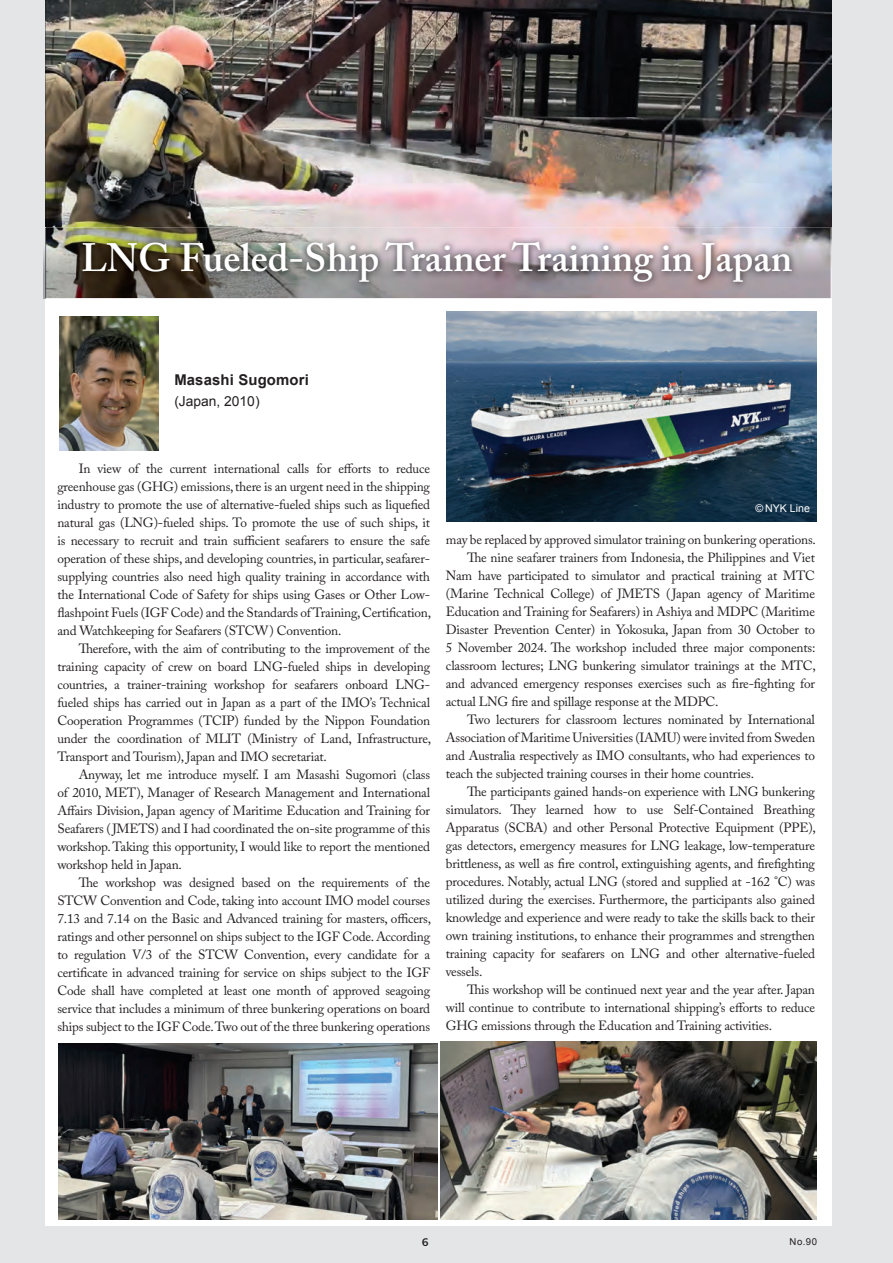
<style>
.page{position:relative;width:893px;height:1263px;background:#e4e5e7}
.page>*{position:absolute;margin:0;border:0;box-sizing:border-box;transform-origin:0 0}
.t1{font:600 39.3px "Adobe Caslon Pro";color:#fff}
.t2{font:700 14.85px "Arial";letter-spacing:.01em;color:#231f20}
.t3{font:13.8px "Arial";color:#231f20}
.t4{font:13.35px/18px "Adobe Caslon Pro";letter-spacing:-.015em;color:#231f20;text-align:justify}
.t5{font:500 11.7px "Bilo";color:#231f20}
.t6{font:10.65px "Arial";color:#fff}
.t7{font:9.6px "Arial";color:#231f20}
</style>
<div class="page">
<div style="left:45px;top:226px;width:787px;height:1000px;background:#fff"></div>
<img style="left:45px;top:0;width:786px;height:228px">
<img style="left:441px;top:1042px;width:375px;height:177px">
<img style="left:447px;top:312px;width:369px;height:210px">
<img style="left:60px;top:317px;width:99px;height:134px">
<img style="left:58px;top:1043px;width:380px;height:176px">
<svg style="left:44px;top:249px;width:1px;height:49px"></svg>
<img style="left:45px;top:228px;width:786px;height:70px">
<img style="left:77px;top:235px;width:721px;height:54px">
<h1 class="t1" style="left:81px;top:235px;width:713px">LNG Fueled-Ship Trainer Training in Japan</h1>
<p class="t2" style="left:174px;top:370px;width:136px">Masashi Sugomori</p>
<p class="t3" style="left:174px;top:392px;width:87px">(Japan, 2010)</p>
<p class="t4" style="left:57px;top:459px;width:375px;text-indent:21px">In view of the current international calls for efforts to reduce greenhouse gas (GHG) emissions, there is an urgent need in the shipping industry to promote the use of alternative-fueled ships such as liquefied natural gas (LNG)-fueled ships. To promote the use of such ships, it is necessary to recruit and train sufficient seafarers to ensure the safe operation of these ships, and developing countries, in particular, seafarer&shy;supplying countries also need high quality training in accordance with the International Code of Safety for ships using Gases or Other Low&shy;flashpoint Fuels (IGF Code) and the Standards of Training, Certification, and Watchkeeping for Seafarers (STCW) Convention.</p>
<p class="t4" style="left:57px;top:639px;width:375px;text-indent:21px">Therefore, with the aim of contributing to the improvement of the training capacity of crew on board LNG-fueled ships in developing countries, a trainer-training workshop for seafarers onboard LNG&shy;fueled ships has carried out in Japan as a part of the IMO’s Technical Cooperation Programmes (TCIP) funded by the Nippon Foundation under the coordination of MLIT (Ministry of Land, Infrastructure, Transport and Tourism), Japan and IMO secretariat.</p>
<p class="t4" style="left:57px;top:765px;width:374px;text-indent:21px">Anyway, let me introduce myself. I am Masashi Sugomori (class of 2010, MET), Manager of Research Management and International Affairs Division, Japan agency of Maritime Education and Training for Seafarers (JMETS) and I had coordinated the on-site programme of this workshop. Taking this opportunity, I would like to report the mentioned workshop held in Japan.</p>
<p class="t4" style="left:57px;top:873px;width:375px;text-indent:21px">The workshop was designed based on the requirements of the STCW Convention and Code, taking into account IMO model courses 7.13 and 7.14 on the Basic and Advanced training for masters, officers, ratings and other personnel on ships subject to the IGF Code. According to regulation V/3 of the STCW Convention, every candidate for a certificate in advanced training for service on ships subject to the IGF Code shall have completed at least one month of approved seagoing service that includes a minimum of three bunkering operations on board ships subject to the IGF Code. Two out of the three bunkering operations</p>
<p class="t6" style="left:756px;top:501px;width:56px">© NYK Line</p>
<p class="t4" style="left:446px;top:531px;width:372px">may be replaced by approved simulator training on bunkering operations.</p>
<p class="t4" style="left:467px;top:549px;width:349px">The nine seafarer trainers from Indonesia, the Philippines and Viet</p>
<p class="t4" style="left:446px;top:567px;width:371px">Nam have participated to simulator and practical training at MTC</p>
<p class="t4" style="left:446px;top:585px;width:371px">(Marine Technical College) of JMETS (Japan agency of Maritime</p>
<p class="t4" style="left:446px;top:603px;width:371px">Education and Training for Seafarers) in Ashiya and MDPC (Maritime</p>
<p class="t4" style="left:446px;top:621px;width:371px">Disaster Prevention Center) in Yokosuka, Japan from 30 October to</p>
<p class="t4" style="left:446px;top:639px;width:371px">5 November 2024. The workshop included three major components:</p>
<p class="t4" style="left:446px;top:657px;width:372px">classroom lectures; LNG bunkering simulator trainings at the MTC,</p>
<p class="t4" style="left:446px;top:675px;width:371px">and advanced emergency responses exercises such as fire-fighting for</p>
<p class="t4" style="left:446px;top:693px;width:274px">actual LNG fire and spillage response at the MDPC.</p>
<p class="t4" style="left:467px;top:711px;width:349px">Two lecturers for classroom lectures nominated by International</p>
<p class="t4" style="left:446px;top:729px;width:371px">Association of Maritime Universities (IAMU) were invited from Sweden</p>
<p class="t4" style="left:446px;top:747px;width:371px">and Australia respectively as IMO consultants, who had experiences to</p>
<p class="t4" style="left:446px;top:765px;width:310px">teach the subjected training courses in their home countries.</p>
<p class="t4" style="left:467px;top:783px;width:349px">The participants gained hands-on experience with LNG bunkering</p>
<p class="t4" style="left:446px;top:801px;width:371px">simulators. They learned how to use Self-Contained Breathing</p>
<p class="t4" style="left:446px;top:819px;width:372px">Apparatus (SCBA) and other Personal Protective Equipment (PPE),</p>
<p class="t4" style="left:446px;top:837px;width:371px">gas detectors, emergency measures for LNG leakage, low-temperature</p>
<p class="t4" style="left:446px;top:855px;width:371px">brittleness, as well as fire control, extinguishing agents, and firefighting</p>
<p class="t4" style="left:446px;top:873px;width:371px">procedures. Notably, actual LNG (stored and supplied at -162 °C) was</p>
<p class="t4" style="left:446px;top:891px;width:371px">utilized during the exercises. Furthermore, the participants also gained</p>
<p class="t4" style="left:446px;top:909px;width:371px">knowledge and experience and were ready to take the skills back to their</p>
<p class="t4" style="left:446px;top:927px;width:371px">own training institutions, to enhance their programmes and strengthen</p>
<p class="t4" style="left:446px;top:945px;width:371px">training capacity for seafarers on LNG and other alternative-fueled</p>
<p class="t4" style="left:446px;top:963px;width:38px">vessels.</p>
<p class="t4" style="left:467px;top:981px;width:349px">This workshop will be continued next year and the year after. Japan</p>
<p class="t4" style="left:446px;top:999px;width:371px">will continue to contribute to international shipping’s efforts to reduce</p>
<p class="t4" style="left:446px;top:1017px;width:328px">GHG emissions through the Education and Training activities.</p>
<p class="t5" style="left:422px;top:1234px;width:8px">6</p>
<p class="t7" style="left:790px;top:1235px;width:29px">No.90</p>
</div>
